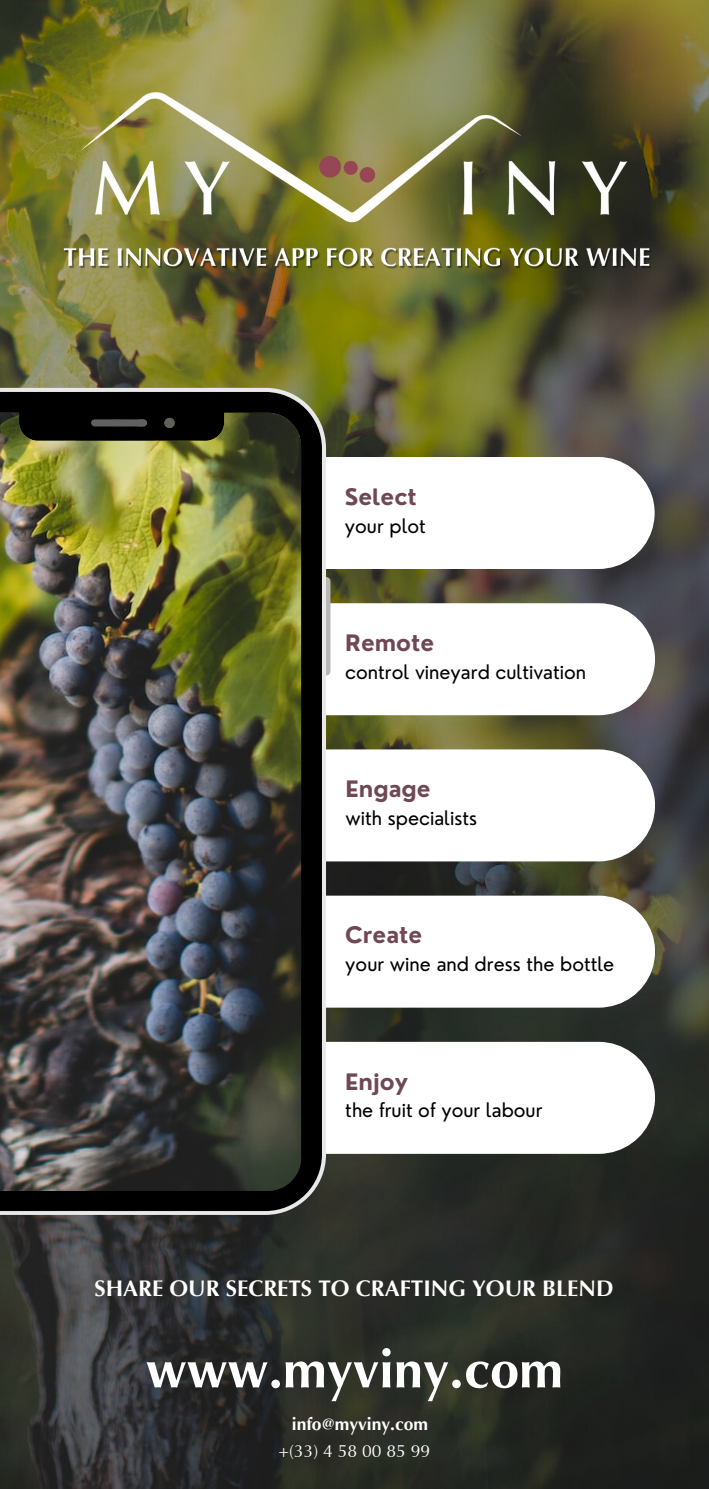
<style>
.page{position:relative;width:709px;height:1489px;background:#fff}
.page>*{position:absolute;margin:0;border:0;box-sizing:border-box;transform-origin:0 0}
.t1{font:700 52.5px "Optima LT Pro";color:#fff}
.t2{font:700 22.5px "Optima LT Pro";color:#fff}
.t3{font:700 22px "Nourd";color:#704755}
.t4{font:19.5px "Nourd";color:#000}
.t5{font:700 17.5px "Optima LT Pro";color:#fff}
.t6{font:17.5px "Optima LT Pro";color:#fff}
</style>
<div class="page">
<img style="left:0;top:0;width:709px;height:1489px">
<svg style="left:326px;top:457px;width:328px;height:112px"></svg>
<svg style="left:326px;top:895px;width:329px;height:112px"></svg>
<svg style="left:326px;top:749px;width:329px;height:112px"></svg>
<svg style="left:326px;top:1042px;width:329px;height:112px"></svg>
<svg style="left:326px;top:577px;width:329px;height:138px"></svg>
<img style="left:0;top:388px;width:326px;height:827px">
<img style="left:0;top:36px;width:709px;height:241px">
<img style="left:61px;top:244px;width:597px;height:29px">
<p class="t3" style="left:345px;top:483px;width:73px">Select</p>
<p class="t4" style="left:345px;top:513px;width:83px">your plot</p>
<p class="t3" style="left:345px;top:629px;width:90px">Remote</p>
<p class="t4" style="left:345px;top:659px;width:242px">control vineyard cultivation</p>
<p class="t3" style="left:346px;top:775px;width:87px">Engage</p>
<p class="t4" style="left:346px;top:805px;width:133px">with specialists</p>
<p class="t3" style="left:345px;top:921px;width:79px">Create</p>
<p class="t4" style="left:345px;top:952px;width:270px">your wine and dress the bottle</p>
<p class="t3" style="left:345px;top:1067px;width:64px">Enjoy</p>
<p class="t4" style="left:345px;top:1098px;width:199px">the fruit of your labour</p>
<p class="t2" style="left:94px;top:1279px;width:520px">SHARE OUR SECRETS TO CRAFTING YOUR BLEND</p>
<p class="t1" style="left:146px;top:1349px;width:418px">www.myviny.com</p>
<p class="t5" style="left:292px;top:1417px;width:138px">info@myviny.com</p>
<p class="t6" style="left:278px;top:1444px;width:153px">+(33) 4 58 00 85 99</p>
</div>
